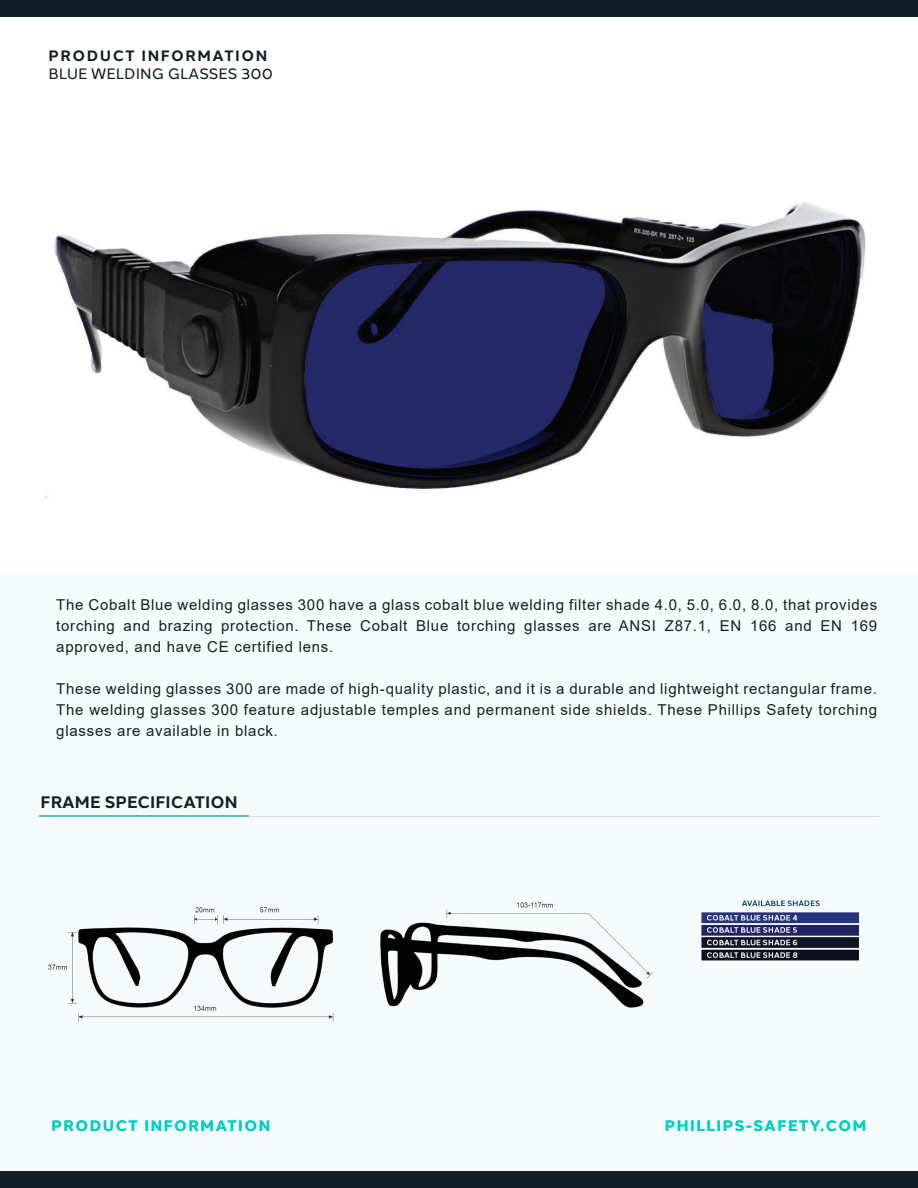
<style>
.page{position:relative;width:918px;height:1188px;background:#fff}
.page>*{position:absolute;margin:0;border:0;box-sizing:border-box;transform-origin:0 0}
.t1{font:700 16.65px "Halcom";color:#142028}
.t2{font:15px/21px "Arial";letter-spacing:.05em;color:#142028;text-align:justify}
.t3{font:700 15px "Halcom";letter-spacing:.1em;color:#00cfca}
.t4{font:15px "Halcom";color:#0f1e28}
.t5{font:700 15px "Halcom";letter-spacing:.1em;color:#0f1e28}
</style>
<div class="page">
<div style="left:0;top:574px;width:918px;height:614px;background:#f6fcfc"></div>
<hr style="left:39px;top:815px;width:209px;height:2px;background:#50c2c5">
<div style="left:0;top:1171px;width:918px;height:17px;background:#0f1e28"></div>
<div style="left:0;top:0;width:918px;height:17px;background:#0f1e28"></div>
<img style="left:48px;top:900px;width:811px;height:122px">
<img style="left:46px;top:202px;width:820px;height:296px">
<p class="t5" style="left:49px;top:44px;width:220px">PRODUCT INFORMATION</p>
<p class="t4" style="left:49px;top:62px;width:226px">BLUE WELDING GLASSES 300</p>
<p class="t2" style="left:56px;top:594px;width:822px">The Cobalt Blue welding glasses 300 have a glass cobalt blue welding filter shade 4.0, 5.0, 6.0, 8.0, that provides torching and brazing protection. These Cobalt Blue torching glasses are ANSI Z87.1, EN 166 and EN 169 approved, and have CE certified lens.</p>
<p class="t2" style="left:56px;top:678px;width:822px">These welding glasses 300 are made of high-quality plastic, and it is a durable and lightweight rectangular frame.<br>The welding glasses 300 feature adjustable temples and permanent side shields. These Phillips Safety torching glasses are available in black.</p>
<p class="t1" style="left:41px;top:789px;width:199px">FRAME SPECIFICATION</p>
<p class="t3" style="left:52px;top:1114px;width:220px">PRODUCT INFORMATION</p>
<p class="t3" style="left:665px;top:1114px;width:203px">PHILLIPS-SAFETY.COM</p>
</div>
